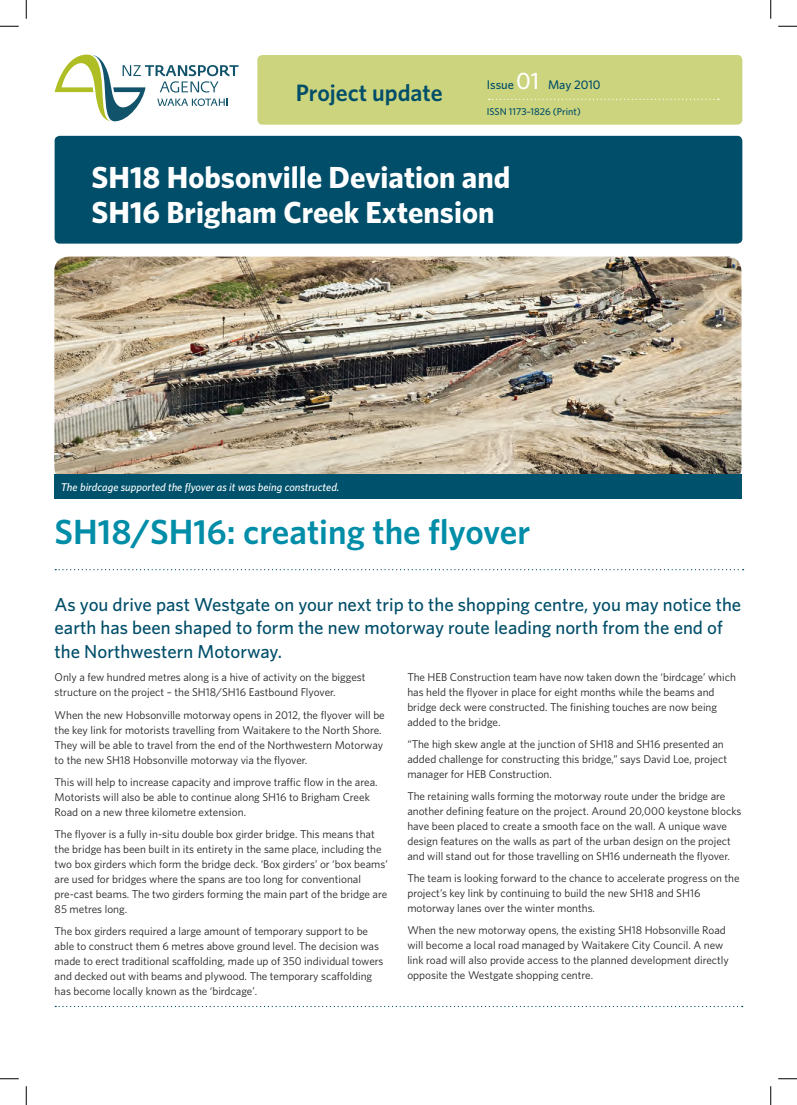
<style>
.page{position:relative;width:797px;height:1105px;background:#fff}
.page>*{position:absolute;margin:0;border:0;box-sizing:border-box;transform-origin:0 0}
.t1{font:600 35px "Whitney";color:#008da8}
.t2{font:700 30.5px/35px "Whitney";color:#fff}
.t3{font:600 23.75px "Whitney";color:#004e69}
.t4{font:500 18.75px/23.8px "Whitney";color:#004e69}
.t5{font:500 12.5px "Whitney";color:#004e69}
.t6{font:11.25px/15px "Whitney";color:#231f20}
.t7{font:italic 500 11.25px "Whitney";color:#fff}
.t8{font:500 10px "Whitney";color:#004e69}
.s1{font-size:23.75px;color:#fff}
</style>
<div class="page">
<div style="left:55px;top:136px;width:687px;height:108px;background:#004e69;border-radius:5px"></div>
<div style="left:257px;top:55px;width:485px;height:70px;background:#ccd47d;border-radius:5px"></div>
<svg style="left:55px;top:569px;width:688px;height:1px"></svg>
<svg style="left:55px;top:1006px;width:687px;height:1px"></svg>
<svg style="left:489px;top:99px;width:229px;height:1px"></svg>
<svg style="left:55px;top:55px;width:183px;height:66px"></svg>
<img style="left:54px;top:257px;width:687px;height:225px">
<div style="left:55px;top:475px;width:687px;height:24px;background:#00526c"></div>
<svg style="left:0;top:25px;width:19px;height:2px"></svg>
<svg style="left:778px;top:25px;width:19px;height:2px"></svg>
<svg style="left:0;top:1078px;width:19px;height:1px"></svg>
<svg style="left:778px;top:1078px;width:19px;height:1px"></svg>
<svg style="left:25px;top:0;width:2px;height:19px"></svg>
<svg style="left:25px;top:1086px;width:2px;height:19px"></svg>
<svg style="left:770px;top:0;width:1px;height:19px"></svg>
<svg style="left:770px;top:1086px;width:1px;height:19px"></svg>
<h3 class="t3" style="left:296px;top:78px;width:148px">Project update</h3>
<p class="t5" style="left:487px;top:77px;width:54px">Issue <span class="s1">01</span></p>
<p class="t5" style="left:548px;top:77px;width:54px">May 2010</p>
<p class="t8" style="left:487px;top:106px;width:96px">ISSN 1173–1826 (Print)</p>
<h2 class="t2" style="left:92px;top:159px;width:420px">SH18 Hobsonville Deviation and<br>SH16 Brigham Creek Extension</h2>
<p class="t7" style="left:61px;top:480px;width:280px">The birdcage supported the flyover as it was being constructed.</p>
<h1 class="t1" style="left:55px;top:511px;width:477px">SH18/SH16: creating the flyover</h1>
<h3 class="t4" style="left:55px;top:592px;width:688px">As you drive past Westgate on your next trip to the shopping centre, you may notice the earth has been shaped to form the new motorway route leading north from the end of the Northwestern Motorway.</h3>
<p class="t6" style="left:55px;top:670px;width:312px">Only a few hundred metres along is a hive of activity on the biggest structure on the project – the SH18/SH16 Eastbound Flyover.</p>
<p class="t6" style="left:55px;top:707px;width:332px">When the new Hobsonville motorway opens in 2012, the flyover will be the key link for motorists travelling from Waitakere to the North Shore.<br>They will be able to travel from the end of the Northwestern Motorway to the new SH18 Hobsonville motorway via the flyover.</p>
<p class="t6" style="left:55px;top:774px;width:324px">This will help to increase capacity and improve traffic flow in the area.<br>Motorists will also be able to continue along SH16 to Brigham Creek<br>Road on a new three kilometre extension.</p>
<p class="t6" style="left:55px;top:826px;width:335px">The flyover is a fully in-situ double box girder bridge. This means that the bridge has been built in its entirety in the same place, including the two box girders which form the bridge deck. ‘Box girders’ or ‘box beams’ are used for bridges where the spans are too long for conventional pre-cast beams. The two girders forming the main part of the bridge are 85 metres long.</p>
<p class="t6" style="left:55px;top:923px;width:330px">The box girders required a large amount of temporary support to be able to construct them 6 metres above ground level. The decision was made to erect traditional scaffolding, made up of 350 individual towers and decked out with beams and plywood. The temporary scaffolding has become locally known as the ‘birdcage’.</p>
<p class="t6" style="left:407px;top:669px;width:330px">The HEB Construction team have now taken down the ‘birdcage’ which has held the flyover in place for eight months while the beams and bridge deck were constructed. The finishing touches are now being added to the bridge.</p>
<p class="t6" style="left:407px;top:736px;width:321px">“The high skew angle at the junction of SH18 and SH16 presented an added challenge for constructing this bridge,” says David Loe, project manager for HEB Construction.</p>
<p class="t6" style="left:407px;top:788px;width:335px">The retaining walls forming the motorway route under the bridge are another defining feature on the project. Around 20,000 keystone blocks have been placed to create a smooth face on the wall. A unique wave design features on the walls as part of the urban design on the project and will stand out for those travelling on SH16 underneath the flyover.</p>
<p class="t6" style="left:407px;top:870px;width:334px">The team is looking forward to the chance to accelerate progress on the project’s key link by continuing to build the new SH18 and SH16 motorway lanes over the winter months.</p>
<p class="t6" style="left:407px;top:922px;width:323px">When the new motorway opens, the existing SH18 Hobsonville Road will become a local road managed by Waitakere City Council. A new link road will also provide access to the planned development directly opposite the Westgate shopping centre.</p>
</div>
